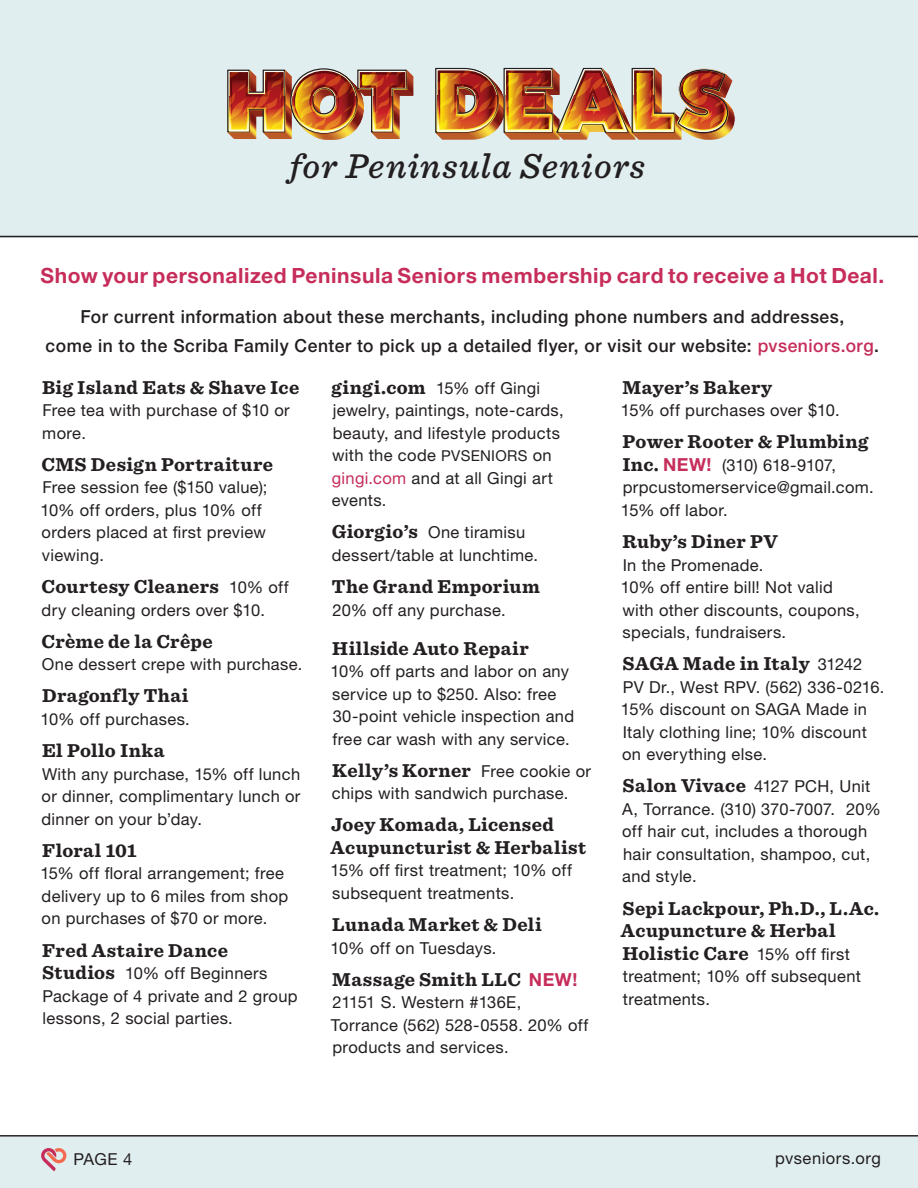
<style>
.page{position:relative;width:918px;height:1188px;background:#fff}
.page>*{position:absolute;margin:0;border:0;box-sizing:border-box;transform-origin:0 0}
.Headlines{font:italic 500 36px "Sentinel";letter-spacing:.03em;color:#231f20}
.t1{font:700 21px "Helvetica Neue LT Std";letter-spacing:.025em;color:#c62d5a}
.t2{font:700 19.5px/22.5px "Sentinel";letter-spacing:.02em;color:#231f20}
.Bulleted_no_indent{font:500 18px "Helvetica Neue LT Std";letter-spacing:.03em;color:#231f20}
.t3{font:16.5px/22.5px "Helvetica Neue LT Std";letter-spacing:.02em;color:#231f20}
.s1{color:#c62d5a}
.s2{font-family:"Helvetica Neue LT Std";font-weight:400;font-size:16.5px}
.s3{font-family:"Sentinel";font-weight:700;font-size:19.5px}
.s4{font-size:15px}
.s5{font-family:"Helvetica Neue LT Std";font-size:18px;color:#c62d5a}
.s6{font-weight:700;font-size:18px;color:#c62d5a}
</style>
<div class="page">
<div style="left:0;top:1137px;width:918px;height:51px;background:#e1eef0"></div>
<div style="left:0;top:0;width:918px;height:238px;background:#e1eef0"></div>
<hr style="left:0;top:236px;width:918px;height:1px;background:#231f20">
<img style="left:227px;top:68px;width:186px;height:71px">
<img style="left:435px;top:68px;width:300px;height:71px">
<svg style="left:41px;top:1148px;width:25px;height:23px"></svg>
<hr style="left:0;top:1135px;width:918px;height:2px;background:#231f20">
<p class="Headlines" style="left:290px;top:139px;width:357px">for Peninsula Seniors</p>
<p class="t1" style="left:40px;top:263px;width:845px">Show your personalized Peninsula Seniors membership card to receive a Hot Deal.</p>
<p class="Bulleted_no_indent" style="left:80px;top:306px;width:766px">For current information about these merchants, including phone numbers and addresses,</p>
<p class="Bulleted_no_indent" style="left:46px;top:335px;width:835px">come in to the Scriba Family Center to pick up a detailed flyer, or visit our website: <span class="s1">pvseniors.org</span>.</p>
<p class="t2" style="left:42px;top:375px;width:259px">Big Island Eats &amp; Shave Ice</p>
<p class="t3" style="left:42px;top:399px;width:249px">Free tea with purchase of $10 or more.</p>
<p class="t2" style="left:42px;top:452px;width:233px">CMS Design Portraiture</p>
<p class="t3" style="left:40px;top:476px;width:229px">Free session fee ($150 value);<br>10% off orders, plus 10% off orders placed at first preview viewing.</p>
<p class="t2" style="left:42px;top:574px;width:249px">Courtesy Cleaners <span class="s2">10% off</span></p>
<p class="t3" style="left:42px;top:598px;width:225px">dry cleaning orders over $10.</p>
<p class="t2" style="left:42px;top:629px;width:173px">Crème de la Crêpe</p>
<p class="t3" style="left:42px;top:653px;width:262px">One dessert crepe with purchase.</p>
<p class="t2" style="left:42px;top:684px;width:148px">Dragonfly Thai</p>
<p class="t3" style="left:40px;top:707px;width:151px">10% off purchases.</p>
<p class="t2" style="left:42px;top:739px;width:124px">El Pollo Inka</p>
<p class="t3" style="left:42px;top:762px;width:260px;text-align:justify">With any purchase, 15% off lunch or dinner, complimentary lunch or dinner on your b’day.</p>
<p class="t2" style="left:42px;top:838px;width:96px">Floral 101</p>
<p class="t3" style="left:40px;top:862px;width:249px">15% off floral arrangement; free delivery up to 6 miles from shop on purchases of $70 or more.</p>
<p class="t2" style="left:42px;top:938px;width:187px">Fred Astaire Dance</p>
<p class="t3" style="left:42px;top:962px;width:257px"><span class="s3">Studios</span> 10% off Beginners<br>Package of 4 private and 2 group lessons, 2 social parties.</p>
<p class="t3" style="left:332px;top:376px;width:234px"><span class="s3">gingi.com</span> 15% off Gingi jewelry, paintings, note-cards, beauty, and lifestyle products with the code <span class="s4">PVSENIORS</span> on <span class="s1">gingi.com</span> and at all Gingi art events.</p>
<p class="t3" style="left:332px;top:521px;width:208px"><span class="s3">Giorgio’s</span> One tiramisu dessert/table at lunchtime.</p>
<p class="t2" style="left:332px;top:574px;width:210px">The Grand Emporium</p>
<p class="t3" style="left:332px;top:598px;width:175px">20% off any purchase.</p>
<p class="t2" style="left:332px;top:636px;width:198px">Hillside Auto Repair</p>
<p class="t3" style="left:331px;top:659px;width:245px">10% off parts and labor on any service up to $250. Also: free<br>30-point vehicle inspection and free car wash with any service.</p>
<p class="t2" style="left:332px;top:758px;width:260px">Kelly’s Korner <span class="s2">Free cookie or</span></p>
<p class="t3" style="left:332px;top:782px;width:238px">chips with sandwich purchase.</p>
<p class="t2" style="left:331px;top:813px;width:257px">Joey Komada, Licensed<br>Acupuncturist &amp; Herbalist</p>
<p class="t3" style="left:331px;top:859px;width:243px">15% off first treatment; 10% off subsequent treatments.</p>
<p class="t2" style="left:332px;top:913px;width:211px">Lunada Market &amp; Deli</p>
<p class="t3" style="left:331px;top:936px;width:167px">10% off on Tuesdays.</p>
<p class="t2" style="left:332px;top:967px;width:247px">Massage Smith LLC <span class="s5">NEW!</span></p>
<p class="t3" style="left:331px;top:991px;width:259px">21151 S. Western #136E,<br>Torrance (562) 528-0558. 20% off products and services.</p>
<p class="t2" style="left:623px;top:375px;width:151px">Mayer’s Bakery</p>
<p class="t3" style="left:621px;top:399px;width:220px">15% off purchases over $10.</p>
<p class="t2" style="left:623px;top:430px;width:247px">Power Rooter &amp; Plumbing</p>
<p class="t3" style="left:621px;top:453px;width:254px"><span class="s3">Inc.</span> <span class="s6">NEW!</span> (310) 618-9107, prpcustomerservice@gmail.com.<br>15% off labor.</p>
<p class="t2" style="left:623px;top:529px;width:157px">Ruby’s Diner PV</p>
<p class="t3" style="left:621px;top:553px;width:240px">In the Promenade.<br>10% off entire bill! Not valid with other discounts, coupons, specials, fundraisers.</p>
<p class="t2" style="left:623px;top:652px;width:241px">SAGA Made in Italy <span class="s2">31242</span></p>
<p class="t3" style="left:621px;top:675px;width:265px">PV Dr., West RPV. (562) 336-0216.<br>15% discount on SAGA Made in<br>Italy clothing line; 10% discount on everything else.</p>
<p class="t3" style="left:622px;top:775px;width:260px"><span class="s3">Salon Vivace</span> 4127 PCH, Unit<br>A, Torrance. (310) 370-7007. 20% off hair cut, includes a thorough hair consultation, shampoo, cut, and style.</p>
<p class="t2" style="left:621px;top:896px;width:260px">Sepi Lackpour, Ph.D., L.Ac.<br>Acupuncture &amp; Herbal<br>Holistic Care <span class="s2">15% off first</span></p>
<p class="t3" style="left:623px;top:965px;width:240px">treatment; 10% off subsequent treatments.</p>
<p class="t3" style="left:73px;top:1148px;width:60px">PAGE 4</p>
<p class="t3" style="left:775px;top:1146px;width:107px">pvseniors.org</p>
</div>
